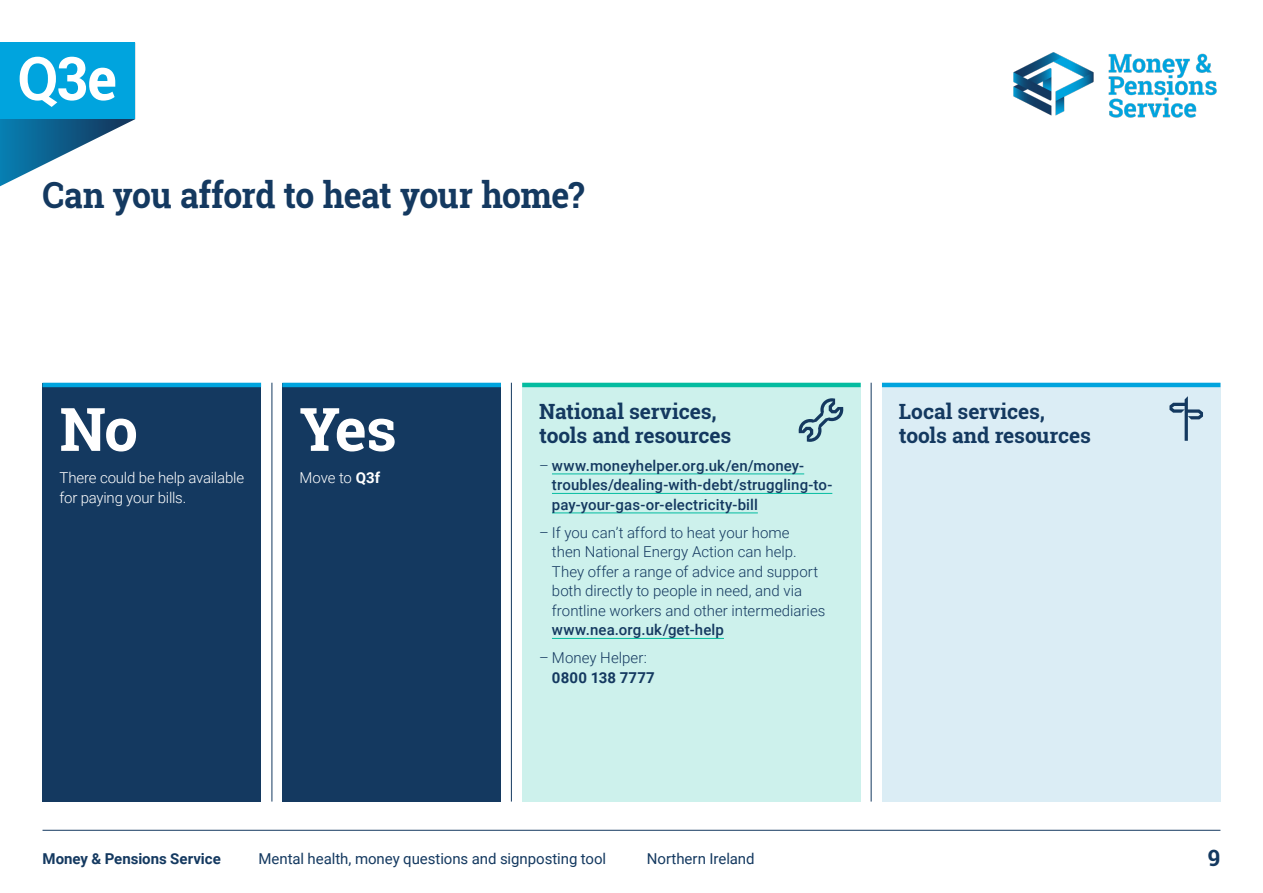
<style>
.page{position:relative;width:1263px;height:893px;background:#fff}
.page>*{position:absolute;margin:0;border:0;box-sizing:border-box;transform-origin:0 0}
.Yes_No_50_43pt{font:700 60px "Roboto Slab";letter-spacing:-.02em;color:#fff}
.Yes_No_50_43pt-2{font:700 60px "Roboto Slab";letter-spacing:-.02em;color:#fff;scale:.94 1}
.Question_30_35pt{font:700 36px "Roboto Slab";letter-spacing:-.015em;color:#143960;scale:.94 1}
.t1{font:700 22.5px "Roboto Slab";color:#143960}
.Resource_heading_14{font:700 21px/24px "Roboto Slab";letter-spacing:-.005em;color:#143960}
.t2{font:300 15px/19.5px "Roboto";color:#143960}
.t3{font:500 15px/19.5px "Roboto";letter-spacing:.01em;color:#143960}
.t4{font:15px "Roboto";letter-spacing:-.005em;color:#143960}
.Answer_copy_12_15pt{font:300 15px/19.5px "Roboto";letter-spacing:-.01em;color:#fff}
.t5{font:700 15px "Roboto";letter-spacing:-.005em;color:#143960}
.s1{font-weight:700}
.s2{font-weight:300}
.s3{font-weight:500}
</style>
<div class="page">
<svg style="left:0;top:119px;width:135px;height:68px"></svg>
<div style="left:0;top:43px;width:135px;height:76px;background:#00a4de"></div>
<img style="left:1013px;top:52px;width:204px;height:66px">
<div style="left:43px;top:383px;width:218px;height:418px;background:#143960"></div>
<hr style="left:272px;top:383px;width:1px;height:418px;background:#143960">
<hr style="left:511px;top:383px;width:1px;height:418px;background:#143960">
<div style="left:282px;top:383px;width:219px;height:418px;background:#143960"></div>
<div style="left:522px;top:383px;width:339px;height:418px;background:#cdf1ec"></div>
<hr style="left:552px;top:473px;width:252px;height:1px;background:#04bca0">
<hr style="left:552px;top:493px;width:280px;height:1px;background:#04bca0">
<hr style="left:552px;top:512px;width:206px;height:1px;background:#04bca0">
<hr style="left:552px;top:638px;width:172px;height:1px;background:#04bca0">
<svg style="left:799px;top:398px;width:44px;height:44px"></svg>
<div style="left:882px;top:383px;width:338px;height:418px;background:#dbedf5"></div>
<svg style="left:1169px;top:396px;width:34px;height:45px"></svg>
<hr style="left:43px;top:383px;width:218px;height:4px;background:#00a4de">
<hr style="left:282px;top:383px;width:219px;height:4px;background:#00a4de">
<hr style="left:522px;top:383px;width:339px;height:4px;background:#04bca0">
<hr style="left:882px;top:383px;width:338px;height:4px;background:#00a4de">
<hr style="left:871px;top:383px;width:1px;height:418px;background:#143960">
<hr style="left:43px;top:830px;width:1177px;height:1px;background:#143960">
<p class="Yes_No_50_43pt-2" style="left:18px;top:37px;width:107px">Q3e</p>
<p class="Question_30_35pt" style="left:43px;top:171px;width:578px">Can you afford to heat your home?</p>
<p class="Yes_No_50_43pt" style="left:60px;top:388px;width:80px">No</p>
<p class="Answer_copy_12_15pt" style="left:60px;top:467px;width:186px">There could be help available for paying your bills.</p>
<p class="Yes_No_50_43pt" style="left:299px;top:388px;width:99px">Yes</p>
<p class="Answer_copy_12_15pt" style="left:299px;top:467px;width:82px">Move to <span class="s1">Q3f</span></p>
<p class="Resource_heading_14" style="left:539px;top:399px;width:193px">National services, tools and resources</p>
<p class="t3" style="left:552px;top:455px;width:282px;text-indent:-13px"><span class="s2">–</span> www.moneyhelper.org.uk/en/money&shy;troubles/dealing-with-debt/struggling-to&shy;pay-your-gas-or-electricity-bill</p>
<p class="t2" style="left:552px;top:522px;width:275px;text-indent:-13px">– If you can’t afford to heat your home<br>then National Energy Action can help.<br>They offer a range of advice and support both directly to people in need, and via frontline workers and other intermediaries <span class="s3">www.nea.org.uk/get-help</span></p>
<p class="t2" style="left:552px;top:648px;width:104px;text-indent:-13px">– Money Helper:<br><span class="s1">0800 138 7777</span></p>
<p class="Resource_heading_14" style="left:899px;top:399px;width:147px">Local services,</p>
<p class="Resource_heading_14" style="left:899px;top:423px;width:193px">tools and resources</p>
<p class="t5" style="left:43px;top:848px;width:180px">Money &amp; Pensions Service</p>
<p class="t4" style="left:258px;top:848px;width:349px">Mental health, money questions and signposting tool</p>
<p class="t4" style="left:647px;top:848px;width:109px">Northern Ireland</p>
<h3 class="t1" style="left:1208px;top:843px;width:14px">9</h3>
</div>
